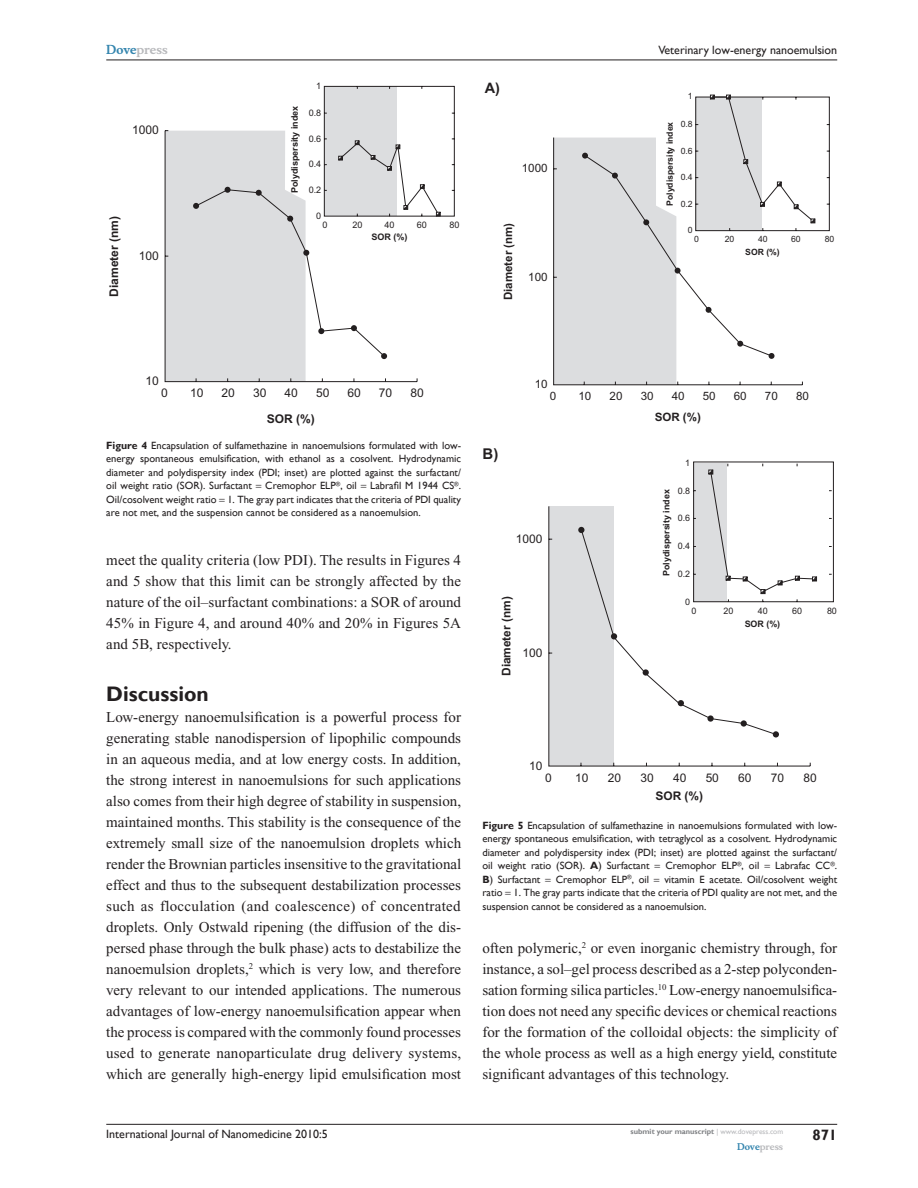
<style>
.page{position:relative;width:918px;height:1188px;background:#fff}
.page>*{position:absolute;margin:0;border:0;box-sizing:border-box;transform-origin:0 0}
.t1{font:700 21px "Gill Sans";color:#231f20}
.t2{font:15px/21px "Times New Roman";color:#231f20;text-align:justify}
.t3{font:700 15px "Gill Sans";color:#231f20}
.t4{font:700 14.85px "Arial";color:#231f20}
.t5{font:700 14.4px "Arial";color:#231f20}
.t6{font:12px "Gill Sans";color:#231f20}
.t7{font:12px "Arial";color:#231f20}
.t8{font:700 12px "Arial";color:#231f20}
.t9{font:700 12px "Musee";color:#b8b9bc}
.t10{font:11.85px "Arial";color:#231f20}
.t11{font:700 11.85px "Arial";color:#231f20}
.t12{font:11.55px "Arial";color:#231f20}
.t13{font:700 11.55px "Arial";color:#231f20}
.t14{font:10.5px/13.5px "Gill Sans";color:#231f20;text-align:justify}
.t15{font:700 9px "Arial";color:#231f20}
.t16{font:9px "Arial";color:#231f20}
.t17{font:700 9px "Musee";color:#b8b9bc}
.t18{font:700 8.85px "Arial";color:#231f20}
.t19{font:8.85px "Arial";color:#231f20}
.t20{font:700 8.7px "Arial";color:#231f20}
.t21{font:8.7px "Arial";color:#231f20}
.t22{font:700 7.5px "Gill Sans";color:#808285}
.s1{color:#3485ae}
.s2{font-weight:700}
.s3{font-weight:400;color:#b8b9bc}
</style>
<div class="page">
<hr style="left:106px;top:1124px;width:731px;height:1px;background:#231f20">
<hr style="left:106px;top:60px;width:731px;height:1px;background:#231f20">
<svg style="left:165px;top:86px;width:290px;height:296px"></svg>
<svg style="left:553px;top:137px;width:250px;height:249px"></svg>
<svg style="left:769px;top:357px;width:6px;height:2px"></svg>
<svg style="left:554px;top:138px;width:127px;height:247px;background:#dbdcdd"></svg>
<svg style="left:695px;top:94px;width:135px;height:137px"></svg>
<svg style="left:583px;top:154px;width:233px;height:203px"></svg>
<svg style="left:548px;top:506px;width:263px;height:261px"></svg>
<svg style="left:578px;top:527px;width:6px;height:6px"></svg>
<svg style="left:773px;top:735px;width:6px;height:2px"></svg>
<svg style="left:693px;top:461px;width:141px;height:142px"></svg>
<svg style="left:580px;top:529px;width:238px;height:206px"></svg>
<p class="t9" style="left:106px;top:43px;width:63px"><span class="s1">Dove</span>press</p>
<p class="t6" style="left:659px;top:43px;width:180px">Veterinary low-energy nanoemulsion</p>
<p class="t16" style="left:316px;top:80px;width:7px">1</p>
<p class="t5" style="left:485px;top:80px;width:17px">A)</p>
<p class="t21" style="left:688px;top:91px;width:6px">1</p>
<p class="t7" style="left:132px;top:123px;width:28px">1000</p>
<p class="t15" style="left:289px;top:193px;width:89px;rotate:-90deg">Polydispersity index</p>
<p class="t16" style="left:309px;top:108px;width:14px">0.8</p>
<p class="t16" style="left:309px;top:133px;width:14px">0.6</p>
<p class="t16" style="left:309px;top:159px;width:14px">0.4</p>
<p class="t16" style="left:309px;top:185px;width:14px">0.2</p>
<p class="t12" style="left:522px;top:162px;width:27px">1000</p>
<p class="t21" style="left:681px;top:119px;width:13px">0.8</p>
<p class="t20" style="left:665px;top:206px;width:86px;rotate:-90deg">Polydispersity index</p>
<p class="t21" style="left:681px;top:146px;width:13px">0.6</p>
<p class="t21" style="left:681px;top:172px;width:13px">0.4</p>
<p class="t21" style="left:681px;top:199px;width:13px">0.2</p>
<p class="t8" style="left:107px;top:297px;width:82px;rotate:-90deg">Diameter (nm)</p>
<p class="t7" style="left:139px;top:249px;width:22px">100</p>
<p class="t16" style="left:316px;top:210px;width:7px">0</p>
<p class="t16" style="left:323px;top:219px;width:7px">0</p>
<p class="t16" style="left:352px;top:219px;width:12px">20</p>
<p class="t16" style="left:385px;top:219px;width:12px">40</p>
<p class="t16" style="left:417px;top:219px;width:12px">60</p>
<p class="t16" style="left:450px;top:219px;width:12px">80</p>
<p class="t15" style="left:371px;top:231px;width:37px">SOR (%)</p>
<p class="t13" style="left:501px;top:300px;width:79px;rotate:-90deg">Diameter (nm)</p>
<p class="t12" style="left:528px;top:270px;width:21px">100</p>
<p class="t21" style="left:688px;top:225px;width:6px">0</p>
<p class="t21" style="left:694px;top:234px;width:6px">0</p>
<p class="t21" style="left:725px;top:234px;width:11px">20</p>
<p class="t21" style="left:758px;top:234px;width:11px">40</p>
<p class="t21" style="left:791px;top:234px;width:11px">60</p>
<p class="t21" style="left:825px;top:234px;width:11px">80</p>
<p class="t20" style="left:745px;top:247px;width:36px">SOR (%)</p>
<p class="t7" style="left:146px;top:374px;width:15px">10</p>
<p class="t7" style="left:161px;top:386px;width:8px">0</p>
<p class="t7" style="left:190px;top:386px;width:15px">10</p>
<p class="t7" style="left:222px;top:386px;width:15px">20</p>
<p class="t7" style="left:253px;top:386px;width:15px">30</p>
<p class="t7" style="left:285px;top:386px;width:15px">40</p>
<p class="t8" style="left:267px;top:411px;width:49px">SOR (%)</p>
<p class="t7" style="left:316px;top:386px;width:15px">50</p>
<p class="t7" style="left:347px;top:386px;width:15px">60</p>
<p class="t7" style="left:379px;top:386px;width:15px">70</p>
<p class="t7" style="left:410px;top:386px;width:15px">80</p>
<p class="t12" style="left:535px;top:378px;width:14px">10</p>
<p class="t12" style="left:550px;top:389px;width:8px">0</p>
<p class="t12" style="left:579px;top:389px;width:14px">10</p>
<p class="t12" style="left:610px;top:389px;width:14px">20</p>
<p class="t12" style="left:641px;top:389px;width:14px">30</p>
<p class="t12" style="left:672px;top:389px;width:14px">40</p>
<p class="t13" style="left:655px;top:410px;width:48px">SOR (%)</p>
<p class="t12" style="left:703px;top:389px;width:14px">50</p>
<p class="t12" style="left:734px;top:389px;width:14px">60</p>
<p class="t12" style="left:765px;top:389px;width:14px">70</p>
<p class="t12" style="left:796px;top:389px;width:14px">80</p>
<p class="t14" style="left:106px;top:439px;width:356px"><span class="s2">Figure 4</span> Encapsulation of sulfamethazine in nanoemulsions formulated with low&shy;energy spontaneous emulsification, with ethanol as a cosolvent. Hydrodynamic diameter and polydispersity index (PDI; inset) are plotted against the surfactant/ oil weight ratio (SOR). Surfactant C remophor ELP<sup>®</sup>, oil</p>
<p class="t14" style="left:106px;top:479px;width:356px;text-indent:264px">Labrafil M 1944 CS<sup>®</sup>.<br>Oil/cosolvent weight ratio 1. The gray part indicates that the criteria of PDI quality are not met, and the suspension cannot be considered as a nanoemulsion.</p>
<p class="t2" style="left:106px;top:549px;width:356px">meet the quality criteria (low PDI). The results in Figures 4 and 5 show that this limit can be strongly affected by the nature of the oil–surfactant combinations: a SOR of around 45% in Figure 4, and around 40% and 20% in Figures 5A and 5B, respectively.</p>
<h1 class="t1" style="left:106px;top:682px;width:104px">Discussion</h1>
<p class="t2" style="left:106px;top:707px;width:357px">Low-energy nanoemulsification is a powerful process for generating stable nanodispersion of lipophilic compounds in an aqueous media, and at low energy costs. In addition, the strong interest in nanoemulsions for such applications also comes from their high degree of stability in suspension, maintained months. This stability is the consequence of the extremely small size of the nanoemulsion droplets which render the Brownian particles insensitive to the gravitational effect and thus to the subsequent destabilization processes such as flocculation (and coalescence) of concentrated droplets. Only Ostwald ripening (the diffusion of the dis&shy;persed phase through the bulk phase) acts to destabilize the nanoemulsion droplets,<sup>2</sup> which is very low, and therefore very relevant to our intended applications. The numerous advantages of low-energy nanoemulsification appear when the process is compared with the commonly found processes used to generate nanoparticulate drug delivery systems, which are generally high-energy lipid emulsification most</p>
<p class="t4" style="left:483px;top:445px;width:17px">B)</p>
<p class="t10" style="left:516px;top:532px;width:28px">1000</p>
<p class="t11" style="left:499px;top:676px;width:81px;rotate:-90deg">Diameter (nm)</p>
<p class="t10" style="left:523px;top:646px;width:21px">100</p>
<p class="t19" style="left:685px;top:458px;width:6px">1</p>
<p class="t19" style="left:678px;top:485px;width:14px">0.8</p>
<p class="t18" style="left:661px;top:576px;width:88px;rotate:-90deg">Polydispersity index</p>
<p class="t19" style="left:678px;top:513px;width:14px">0.6</p>
<p class="t19" style="left:678px;top:541px;width:14px">0.4</p>
<p class="t19" style="left:678px;top:569px;width:14px">0.2</p>
<p class="t19" style="left:685px;top:596px;width:6px">0</p>
<p class="t19" style="left:692px;top:606px;width:6px">0</p>
<p class="t19" style="left:723px;top:606px;width:11px">20</p>
<p class="t19" style="left:758px;top:606px;width:11px">40</p>
<p class="t19" style="left:792px;top:606px;width:11px">60</p>
<p class="t19" style="left:827px;top:606px;width:11px">80</p>
<p class="t18" style="left:745px;top:619px;width:37px">SOR (%)</p>
<p class="t10" style="left:529px;top:759px;width:15px">10</p>
<p class="t10" style="left:545px;top:771px;width:8px">0</p>
<p class="t10" style="left:575px;top:771px;width:15px">10</p>
<p class="t10" style="left:608px;top:771px;width:15px">20</p>
<p class="t10" style="left:640px;top:771px;width:15px">30</p>
<p class="t10" style="left:673px;top:771px;width:15px">40</p>
<p class="t11" style="left:656px;top:789px;width:49px">SOR (%)</p>
<p class="t10" style="left:706px;top:771px;width:15px">50</p>
<p class="t10" style="left:738px;top:771px;width:15px">60</p>
<p class="t10" style="left:771px;top:771px;width:15px">70</p>
<p class="t10" style="left:804px;top:771px;width:15px">80</p>
<p class="t14" style="left:482px;top:819px;width:356px"><span class="s2">Figure 5</span> Encapsulation of sulfamethazine in nanoemulsions formulated with low&shy;energy spontaneous emulsification, with tetraglycol as a cosolvent. Hydrodynamic diameter and polydispersity index (PDI; inset) are plotted against the surfactant/ oil weight ratio (SOR). <span class="s2">A</span>) Surfactant C remophor ELP<sup>®</sup>, oil</p>
<p class="t14" style="left:775px;top:859px;width:63px">Labrafac CC<sup>®</sup>.</p>
<p class="t14" style="left:482px;top:873px;width:168px"><span class="s2">B</span>) Surfactant Cremophor ELP<sup>®</sup>, oil</p>
<p class="t14" style="left:482px;top:873px;width:356px;text-indent:182px">vitamin E acetate. Oil/cosolvent weight ratio 1. The gray parts indicate that the criteria of PDI quality are not met, and the suspension cannot be considered as a nanoemulsion.</p>
<p class="t2" style="left:482px;top:938px;width:356px">often polymeric,<sup>2</sup> or even inorganic chemistry through, for instance, a sol–gel process described as a 2-step polyconden&shy;sation forming silica particles.<sup>10</sup> Low-energy nanoemulsifica&shy;tion does not need any specific devices or chemical reactions for the formation of the colloidal objects: the simplicity of the whole process as well as a high energy yield, constitute significant advantages of this technology.</p>
<p class="t6" style="left:106px;top:1127px;width:223px">International Journal of Nanomedicine 2010:5</p>
<p class="t22" style="left:631px;top:1127px;width:154px">submit your manuscript <span class="s3">| www.dovepress.com</span></p>
<p class="t17" style="left:737px;top:1141px;width:48px"><span class="s1">Dove</span>press</p>
<p class="t3" style="left:812px;top:1126px;width:26px">871</p>
</div>
